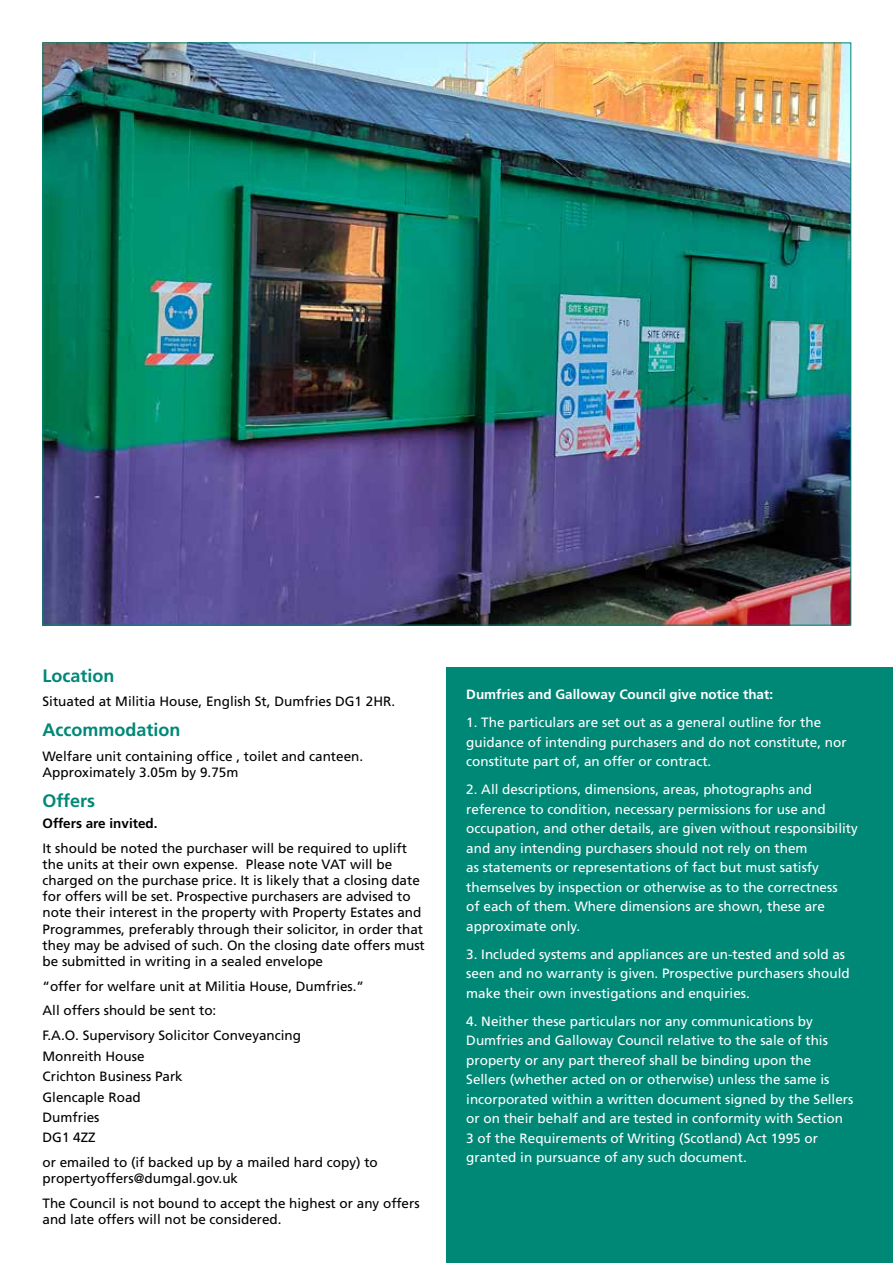
<style>
.page{position:relative;width:893px;height:1263px;background:#fff}
.page>*{position:absolute;margin:0;border:0;box-sizing:border-box;transform-origin:0 0}
.t1{font:700 18px "Frutiger";color:#087}
.t2{font:13.5px/19.5px "Frutiger";color:#fff}
.t3{font:13.5px/16.2px "Frutiger";color:#000}
.t4{font:700 13.5px "Frutiger";color:#fff}
.t5{font:700 13.5px "Frutiger";color:#000}
</style>
<div class="page">
<div style="left:446px;top:668px;width:447px;height:595px;background:#087"></div>
<img style="left:45px;top:45px;width:804px;height:578px">
<h1 class="t1" style="left:43px;top:665px;width:73px">Location</h1>
<p class="t3" style="left:43px;top:693px;width:354px">Situated at Militia House, English St, Dumfries DG1 2HR.</p>
<h1 class="t1" style="left:43px;top:720px;width:139px">Accommodation</h1>
<p class="t3" style="left:43px;top:748px;width:322px">Welfare unit containing office , toilet and canteen.<br>Approximately 3.05m by 9.75m</p>
<h1 class="t1" style="left:43px;top:791px;width:54px">Offers</h1>
<p class="t5" style="left:43px;top:815px;width:117px">Offers are invited.</p>
<p class="t3" style="left:43px;top:840px;width:384px">It should be noted the purchaser will be required to uplift the units at their own expense. Please note VAT will be charged on the purchase price. It is likely that a closing date for offers will be set. Prospective purchasers are advised to note their interest in the property with Property Estates and Programmes, preferably through their solicitor, in order that they may be advised of such. On the closing date offers must be submitted in writing in a sealed envelope</p>
<p class="t3" style="left:43px;top:973px;width:323px;line-height:24.8px">“offer for welfare unit at Militia House, Dumfries.”<br>All offers should be sent to:<br>F.A.O. Supervisory Solicitor Conveyancing</p>
<p class="t3" style="left:43px;top:1045px;width:142px;line-height:20.4px">Monreith House<br>Crichton Business Park<br>Glencaple Road<br>Dumfries<br>DG1 4ZZ</p>
<p class="t3" style="left:43px;top:1154px;width:337px">or emailed to (if backed up by a mailed hard copy) to propertyoffers@dumgal.gov.uk</p>
<p class="t3" style="left:43px;top:1195px;width:379px">The Council is not bound to accept the highest or any offers and late offers will not be considered.</p>
<p class="t4" style="left:466px;top:687px;width:308px">Dumfries and Galloway Council give notice that:</p>
<p class="t2" style="left:466px;top:713px;width:382px">1. The particulars are set out as a general outline for the guidance of intending purchasers and do not constitute, nor constitute part of, an offer or contract.</p>
<p class="t2" style="left:466px;top:780px;width:393px">2. All descriptions, dimensions, areas, photographs and reference to condition, necessary permissions for use and occupation, and other details, are given without responsibility and any intending purchasers should not rely on them<br>as statements or representations of fact but must satisfy themselves by inspection or otherwise as to the correctness<br>of each of them. Where dimensions are shown, these are approximate only.</p>
<p class="t2" style="left:466px;top:944px;width:385px">3. Included systems and appliances are un-tested and sold as seen and no warranty is given. Prospective purchasers should make their own investigations and enquiries.</p>
<p class="t2" style="left:466px;top:1011px;width:389px">4. Neither these particulars nor any communications by Dumfries and Galloway Council relative to the sale of this property or any part thereof shall be binding upon the Sellers (whether acted on or otherwise) unless the same is incorporated within a written document signed by the Sellers or on their behalf and are tested in conformity with Section 3 of the Requirements of Writing (Scotland) Act 1995 or granted in pursuance of any such document.</p>
</div>
